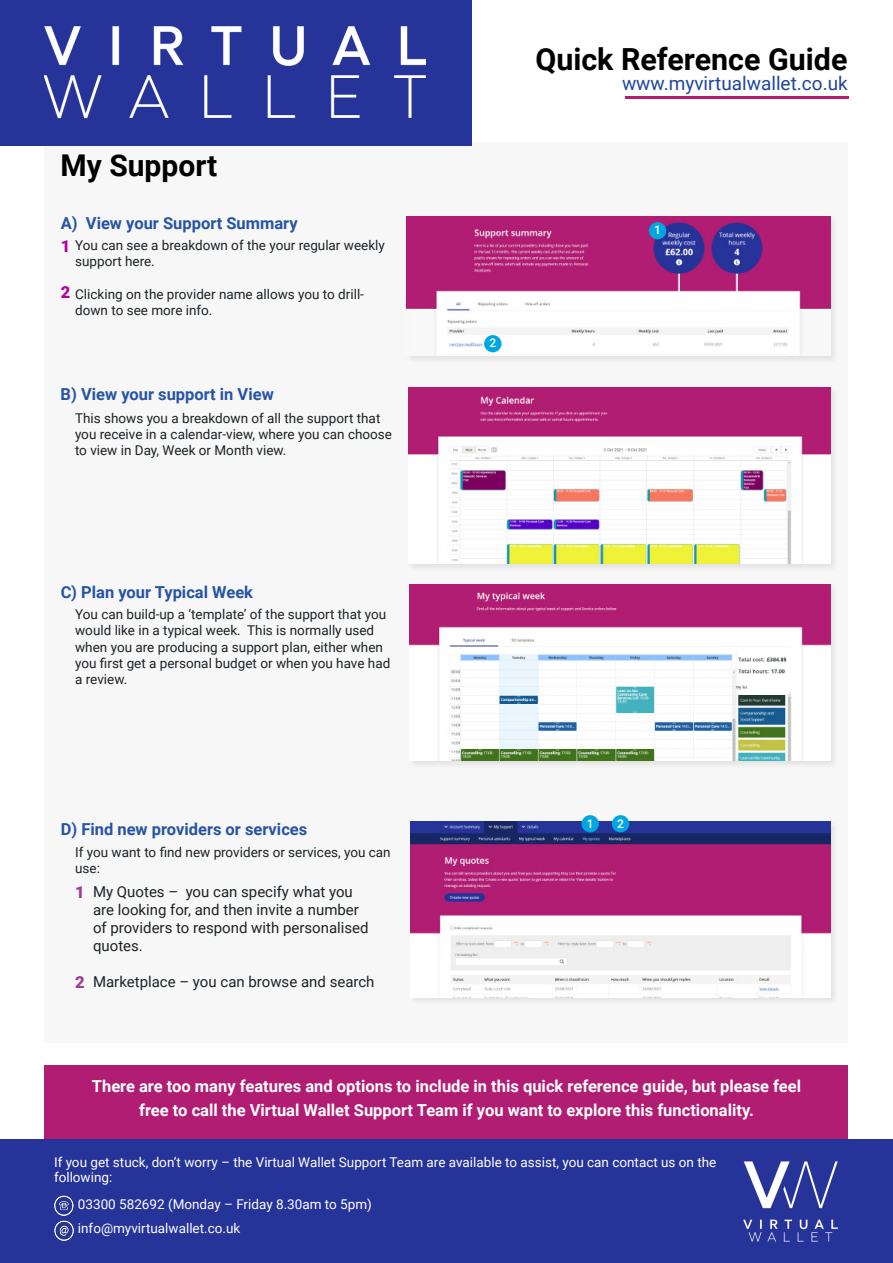
<style>
.page{position:relative;width:893px;height:1263px;background:#fff}
.page>*{position:absolute;margin:0;border:0;box-sizing:border-box;transform-origin:0 0}
.PPL_UK_BLUE{font:700 30.45px "Roboto";color:#000001}
.big_Header{font:700 30px "Roboto";color:#000001}
.t1{font:19.05px "Roboto";color:#1e459c}
.t2{font:700 16.5px/24px "Roboto";color:#fff;text-align:center}
.t3{font:700 16.5px "Roboto";color:#2654a4}
.t4{font:900 16.5px "Roboto";color:#b602a0}
.t5{font:900 16.5px "Roboto";color:#9c3d96}
.black_left{font:15px/18px "Roboto";color:#1d2225}
.t6{font:13.5px/16.2px "Roboto";color:#1d2225}
.t7{font:13.5px/15px "Roboto";color:#fff}
.t8{font:500 12px "Roboto";color:#fff}
.t9{font:500 10.5px "Roboto";color:#fff}
</style>
<div class="page">
<div style="left:45px;top:1066px;width:803px;height:74px;background:#b11d73"></div>
<div style="left:45px;top:142px;width:803px;height:900px;background:#f7f7f7"></div>
<div style="left:408px;top:583px;width:431px;height:186px;background:#edecec"></div>
<img style="left:409px;top:584px;width:421px;height:177px">
<div style="left:409px;top:820px;width:430px;height:186px;background:#231f20;opacity:.1"></div>
<img style="left:410px;top:822px;width:420px;height:176px">
<div style="left:405px;top:215px;width:434px;height:149px;background:#ecebec"></div>
<img style="left:405px;top:216px;width:425px;height:140px">
<div style="left:406px;top:385px;width:434px;height:188px;background:#eee"></div>
<img style="left:408px;top:387px;width:422px;height:177px">
<div style="left:649px;top:222px;width:17px;height:17px;background:#00a6e0;border-radius:50%"></div>
<div style="left:484px;top:335px;width:18px;height:17px;background:#00a6e0;border-radius:50%"></div>
<div style="left:581px;top:815px;width:18px;height:17px;background:#00a6e0;border-radius:50%"></div>
<div style="left:612px;top:815px;width:17px;height:17px;background:#00a6e0;border-radius:50%"></div>
<div style="left:0;top:1140px;width:893px;height:123px;background:#263399"></div>
<img style="left:743px;top:1161px;width:95px;height:81px">
<img style="left:54px;top:1220px;width:20px;height:20px">
<img style="left:54px;top:1195px;width:20px;height:20px">
<div style="left:0;top:0;width:472px;height:146px;background:#263399"></div>
<img style="left:45px;top:27px;width:381px;height:38px">
<img style="left:45px;top:75px;width:381px;height:44px">
<svg style="left:625px;top:96px;width:223px;height:2px"></svg>
<p class="big_Header" style="left:61px;top:145px;width:158px">My Support</p>
<p class="t3" style="left:61px;top:211px;width:238px">A) View your Support Summary</p>
<p class="t6" style="left:75px;top:237px;width:311px">You can see a breakdown of the your regular weekly support here.</p>
<p class="t6" style="left:75px;top:285px;width:290px">Clicking on the provider name allows you to drill&shy;down to see more info.</p>
<p class="t4" style="left:61px;top:235px;width:11px">1</p>
<p class="t4" style="left:61px;top:281px;width:11px">2</p>
<p class="t3" style="left:61px;top:382px;width:215px">B) View your support in View</p>
<p class="t6" style="left:75px;top:409px;width:319px">This shows you a breakdown of all the support that you receive in a calendar-view, where you can choose to view in Day, Week or Month view.</p>
<p class="t3" style="left:61px;top:580px;width:194px">C) Plan your Typical Week</p>
<p class="t6" style="left:75px;top:606px;width:317px">You can build-up a ‘template’ of the support that you would like in a typical week. This is normally used when you are producing a support plan, either when you first get a personal budget or when you have had a review.</p>
<p class="t3" style="left:61px;top:818px;width:248px">D) Find new providers or services</p>
<p class="t6" style="left:75px;top:843px;width:317px">If you want to find new providers or services, you can use:</p>
<p class="black_left" style="left:93px;top:882px;width:277px">My Quotes – you can specify what you are looking for, and then invite a number of providers to respond with personalised quotes.</p>
<p class="black_left" style="left:93px;top:972px;width:283px">Marketplace – you can browse and search</p>
<p class="t5" style="left:75px;top:881px;width:11px">1</p>
<p class="t5" style="left:75px;top:970px;width:11px">2</p>
<p class="PPL_UK_BLUE" style="left:535px;top:38px;width:314px">Quick Reference Guide</p>
<p class="t1" style="left:622px;top:70px;width:227px">www.myvirtualwallet.co.uk</p>
<p class="t9" style="left:489px;top:334px;width:7px">2</p>
<p class="t8" style="left:489px;top:335px;width:8px">2</p>
<p class="t9" style="left:654px;top:221px;width:7px">1</p>
<p class="t8" style="left:654px;top:222px;width:8px">1</p>
<p class="t8" style="left:587px;top:815px;width:8px">1</p>
<p class="t8" style="left:617px;top:815px;width:8px">2</p>
<p class="t2" style="left:92px;top:1073px;width:711px">There are too many features and options to include in this quick reference guide, but please feel free to call the Virtual Wallet Support Team if you want to explore this functionality.</p>
<p class="t7" style="left:54px;top:1154px;width:664px">If you get stuck, don’t worry – the Virtual Wallet Support Team are available to assist, you can contact us on the following:</p>
<p class="t7" style="left:78px;top:1196px;width:295px">03300 582692 (Monday – Friday 8.30am to 5pm)</p>
<p class="t7" style="left:78px;top:1220px;width:164px">info@myvirtualwallet.co.uk</p>
</div>
